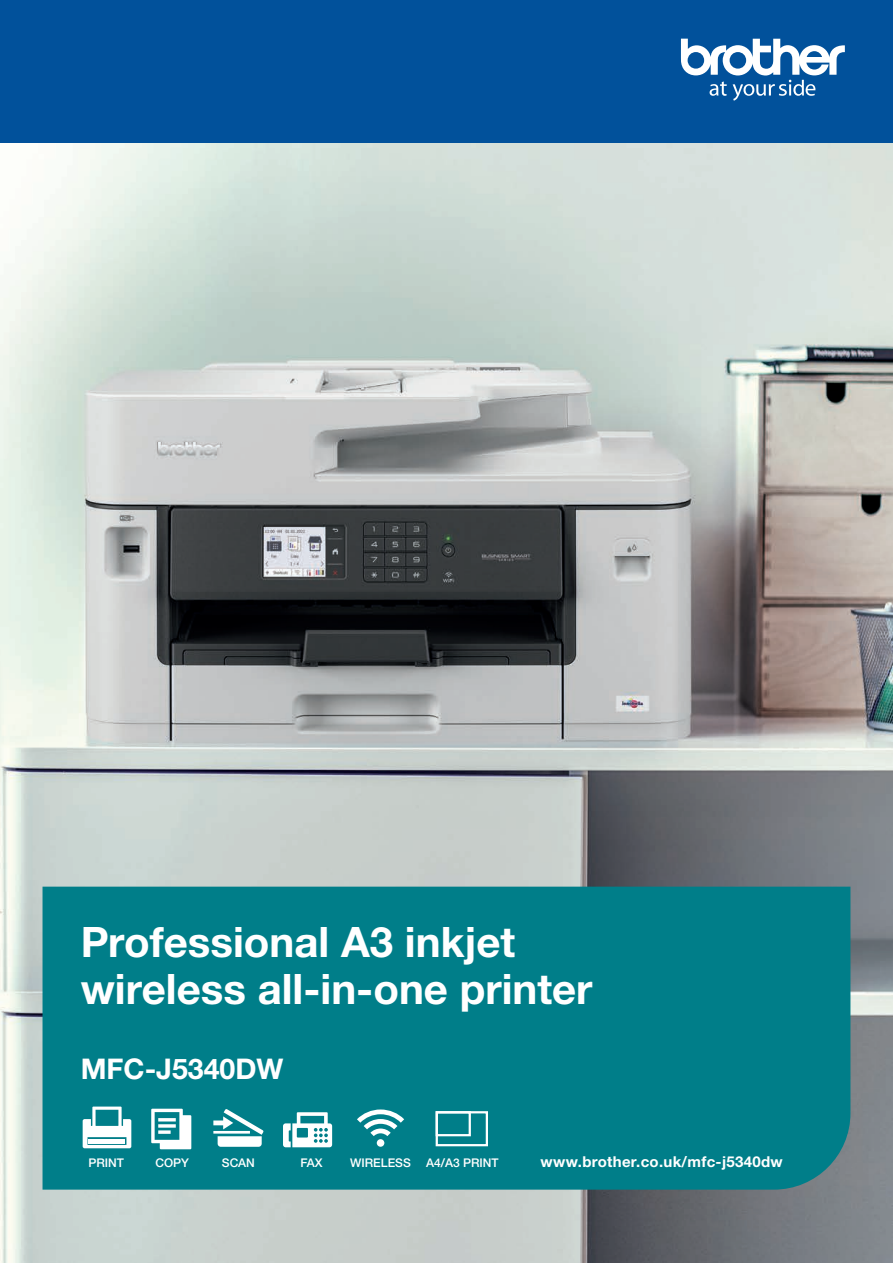
<style>
.page{position:relative;width:893px;height:1263px;background:#fff}
.page>*{position:absolute;margin:0;border:0;box-sizing:border-box;transform-origin:0 0}
.t1{font:700 42px/46.5px "Helvetica Neue LTW1 G";color:#fff}
.t2{font:700 28.5px "Helvetica Neue LTW1 G";color:#fff}
.t3{font:700 15px "Helvetica Neue LTW1 G";letter-spacing:.02em;color:#fff}
.t4{font:500 12px "Helvetica Neue LTW1 G";color:#fff}
</style>
<div class="page">
<img style="left:0;top:142px;width:893px;height:1121px">
<div style="left:43px;top:887px;width:807px;height:302px;background:#007e89"></div>
<svg style="left:213px;top:1109px;width:51px;height:38px"></svg>
<svg style="left:83px;top:1106px;width:48px;height:42px"></svg>
<div style="left:89px;top:1138px;width:36px;height:5px;background:#fff"></div>
<svg style="left:151px;top:1109px;width:40px;height:40px"></svg>
<svg style="left:283px;top:1112px;width:49px;height:35px"></svg>
<svg style="left:357px;top:1109px;width:47px;height:38px"></svg>
<div style="left:0;top:0;width:893px;height:142px;background:#01519b"></div>
<svg style="left:681px;top:39px;width:164px;height:62px"></svg>
<div style="left:436px;top:1111px;width:52px;height:35px;border:2px solid #fff"></div>
<div style="left:436px;top:1111px;width:35px;height:25px;border:2px solid #fff"></div>
<p class="t1" style="left:81px;top:918px;width:513px">Professional A3 inkjet wireless all-in-one printer</p>
<p class="t2" style="left:81px;top:1051px;width:204px">MFC-J5340DW</p>
<p class="t4" style="left:89px;top:1155px;width:37px">PRINT</p>
<p class="t4" style="left:155px;top:1155px;width:35px">COPY</p>
<p class="t4" style="left:222px;top:1155px;width:34px">SCAN</p>
<p class="t4" style="left:300px;top:1155px;width:24px">FAX</p>
<p class="t4" style="left:350px;top:1155px;width:62px">WIRELESS</p>
<p class="t4" style="left:426px;top:1156px;width:74px">A4/A3 PRINT</p>
<p class="t3" style="left:540px;top:1152px;width:244px">www.brother.co.uk/mfc-j5340dw</p>
</div>
